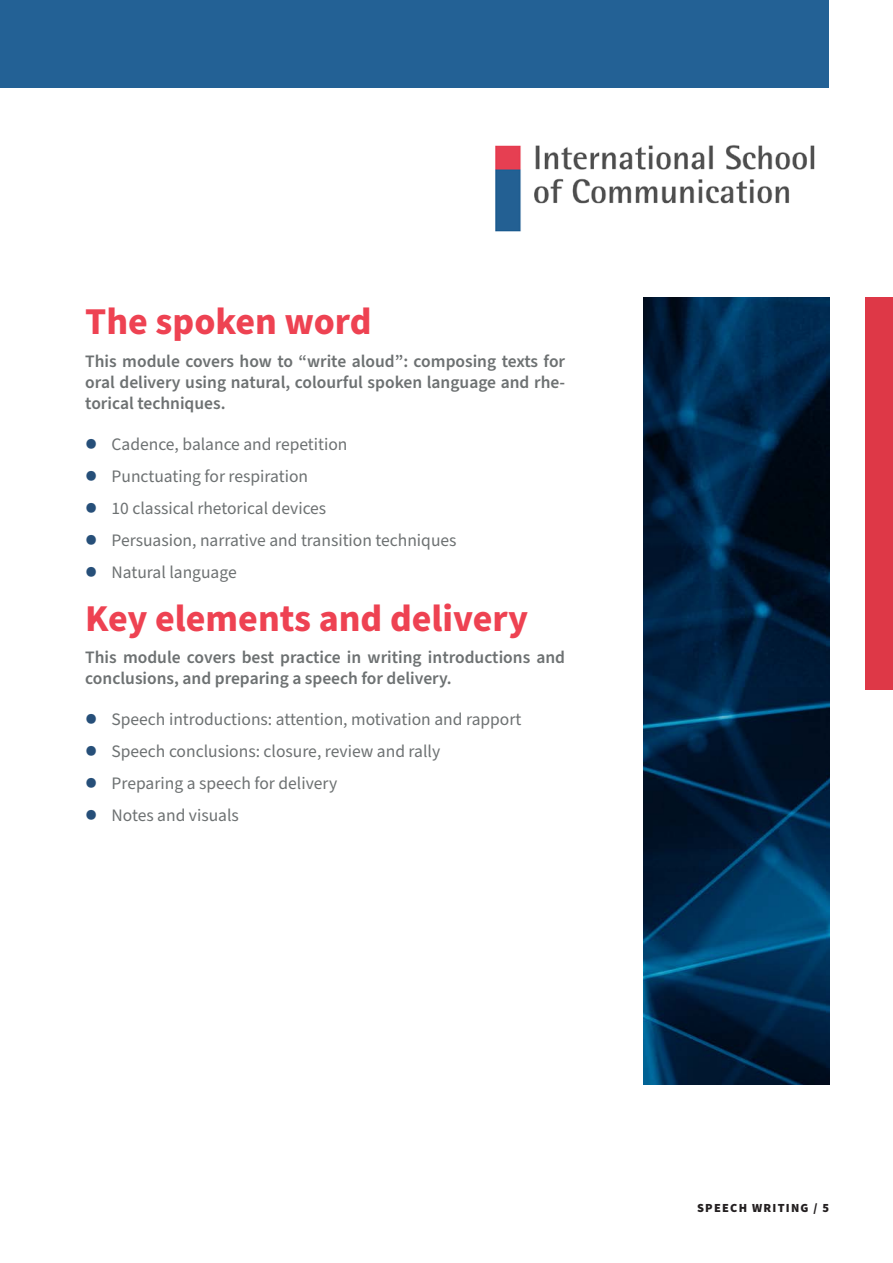
<style>
.page{position:relative;width:893px;height:1263px;background:#fff}
.page>*{position:absolute;margin:0;border:0;box-sizing:border-box;transform-origin:0 0}
.ISOC_H2_red{font:700 37.95px "Source Sans Pro";color:#ee4252}
.t1{font:17.55px "Source Sans Pro";color:#6d7172}
.ISOC_semibold_body_t{font:600 17.55px/21px "Source Sans Pro";color:#6d7172;text-align:justify}
.t2{font:900 12.3px "Source Sans Pro";letter-spacing:.1em;color:#231f20}
.s1{font-weight:700;font-size:34.95px;color:#264f79}
</style>
<div class="page">
<div style="left:0;top:0;width:829px;height:88px;background:#236195"></div>
<div style="left:865px;top:298px;width:28px;height:392px;background:#de3847"></div>
<img style="left:495px;top:145px;width:320px;height:87px">
<img style="left:643px;top:298px;width:186px;height:786px">
<p class="ISOC_H2_red" style="left:85px;top:296px;width:288px">The spoken word</p>
<p class="ISOC_semibold_body_t" style="left:85px;top:351px;width:481px">This module covers how to “write aloud”: composing texts for oral delivery using natural, colourful spoken language and rhe&shy;torical techniques.</p>
<p class="t1" style="left:85px;top:432px;width:264px"><span class="s1">•</span> Cadence, balance and repetition</p>
<p class="t1" style="left:85px;top:464px;width:224px"><span class="s1">•</span> Punctuating for respiration</p>
<p class="t1" style="left:85px;top:496px;width:242px"><span class="s1">•</span> 10 classical rhetorical devices</p>
<p class="t1" style="left:85px;top:528px;width:373px"><span class="s1">•</span> Persuasion, narrative and transition techniques</p>
<p class="t1" style="left:85px;top:560px;width:153px"><span class="s1">•</span> Natural language</p>
<p class="ISOC_H2_red" style="left:85px;top:592px;width:444px">Key elements and delivery</p>
<p class="ISOC_semibold_body_t" style="left:85px;top:647px;width:481px">This module covers best practice in writing introductions and conclusions, and preparing a speech for delivery.</p>
<p class="t1" style="left:85px;top:708px;width:438px"><span class="s1">•</span> Speech introductions: attention, motivation and rapport</p>
<p class="t1" style="left:85px;top:740px;width:356px"><span class="s1">•</span> Speech conclusions: closure, review and rally</p>
<p class="t1" style="left:85px;top:772px;width:253px"><span class="s1">•</span> Preparing a speech for delivery</p>
<p class="t1" style="left:85px;top:804px;width:155px"><span class="s1">•</span> Notes and visuals</p>
<p class="t2" style="left:697px;top:1199px;width:134px">SPEECH WRITING / 5</p>
</div>
